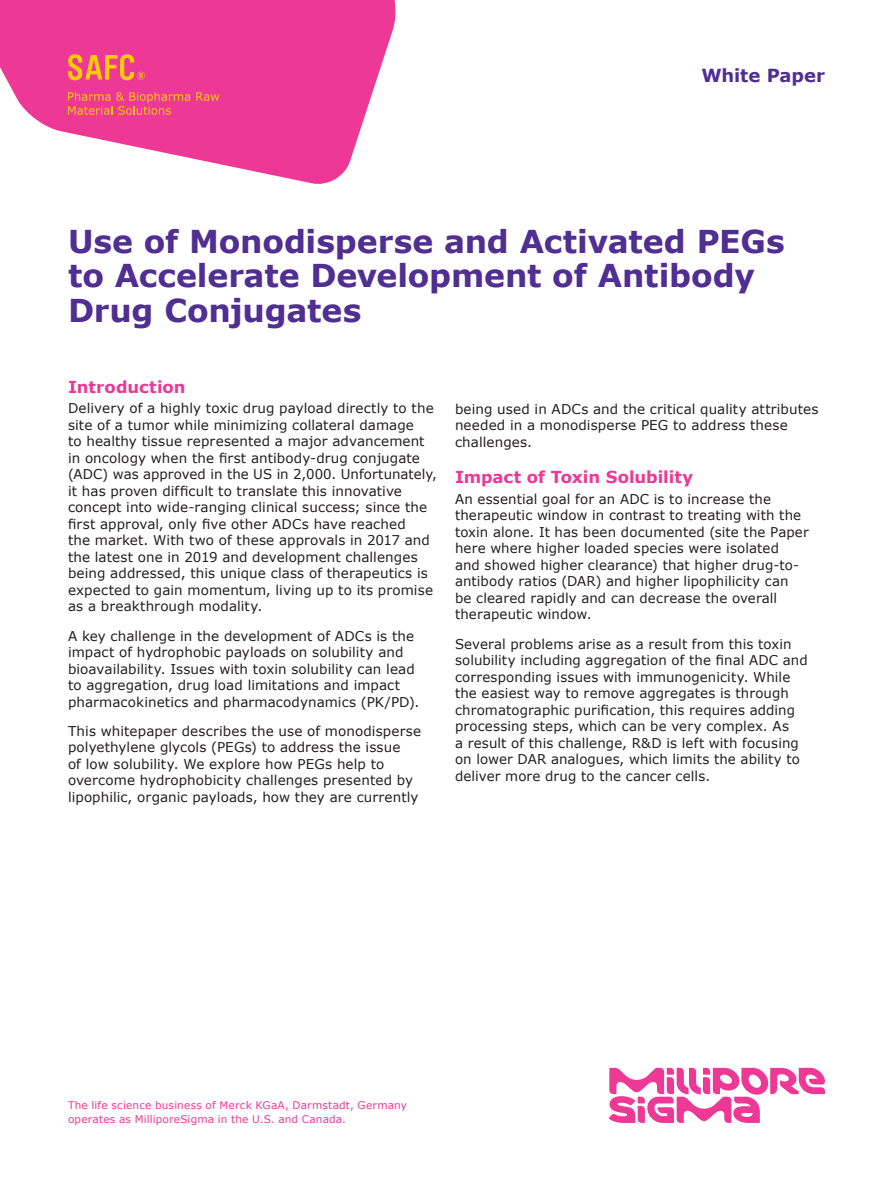
<style>
.page{position:relative;width:893px;height:1191px;background:#fff}
.page>*{position:absolute;margin:0;border:0;box-sizing:border-box;transform-origin:0 0}
.t1{font:700 31.5px/34.5px "Verdana";letter-spacing:-.005em;color:#502e92}
.t2{font:700 18px "Verdana";letter-spacing:-.005em;color:#502e92}
.t3{font:700 16.5px "Verdana";color:#ed3896}
.t4{font:13.5px/16.5px "Verdana";letter-spacing:.005em;color:#231f20}
.t5{font:10.5px/13.5px "Verdana";letter-spacing:.02em;color:#ed3896}
</style>
<div class="page">
<svg style="left:609px;top:1067px;width:216px;height:56px"></svg>
<svg style="left:0;top:0;width:396px;height:184px;fill:#ed3896"></svg>
<svg style="left:68px;top:54px;width:77px;height:26px;background:#f3725d"></svg>
<svg style="left:196px;top:92px;width:23px;height:9px"></svg>
<svg style="left:68px;top:92px;width:122px;height:23px;background:#f05678"></svg>
<h2 class="t2" style="left:701px;top:64px;width:125px">White Paper</h2>
<h1 class="t1" style="left:68px;top:224px;width:718px">Use of Monodisperse and Activated PEGs to Accelerate Development of Antibody<br>Drug Conjugates</h1>
<p class="t3" style="left:68px;top:376px;width:119px">Introduction</p>
<p class="t4" style="left:68px;top:400px;width:371px">Delivery of a highly toxic drug payload directly to the site of a tumor while minimizing collateral damage<br>to healthy tissue represented a major advancement in oncology when the first antibody-drug conjugate (ADC) was approved in the US in 2,000. Unfortunately, it has proven difficult to translate this innovative concept into wide-ranging clinical success; since the first approval, only five other ADCs have reached<br>the market. With two of these approvals in 2017 and the latest one in 2019 and development challenges being addressed, this unique class of therapeutics is expected to gain momentum, living up to its promise as a breakthrough modality.</p>
<p class="t4" style="left:68px;top:627px;width:353px">A key challenge in the development of ADCs is the impact of hydrophobic payloads on solubility and bioavailability. Issues with toxin solubility can lead to aggregation, drug load limitations and impact pharmacokinetics and pharmacodynamics (PK/PD).</p>
<p class="t4" style="left:68px;top:723px;width:355px">This whitepaper describes the use of monodisperse polyethylene glycols (PEGs) to address the issue<br>of low solubility. We explore how PEGs help to overcome hydrophobicity challenges presented by lipophilic, organic payloads, how they are currently</p>
<p class="t4" style="left:455px;top:400px;width:365px">being used in ADCs and the critical quality attributes needed in a monodisperse PEG to address these challenges.</p>
<p class="t3" style="left:455px;top:466px;width:240px">Impact of Toxin Solubility</p>
<p class="t4" style="left:455px;top:491px;width:355px">An essential goal for an ADC is to increase the therapeutic window in contrast to treating with the toxin alone. It has been documented (site the Paper here where higher loaded species were isolated<br>and showed higher clearance) that higher drug-to&shy;antibody ratios (DAR) and higher lipophilicity can<br>be cleared rapidly and can decrease the overall therapeutic window.</p>
<p class="t4" style="left:455px;top:635px;width:354px">Several problems arise as a result from this toxin solubility including aggregation of the final ADC and corresponding issues with immunogenicity. While the easiest way to remove aggregates is through chromatographic purification, this requires adding processing steps, which can be very complex. As<br>a result of this challenge, R&amp;D is left with focusing on lower DAR analogues, which limits the ability to deliver more drug to the cancer cells.</p>
<p class="t5" style="left:68px;top:1099px;width:340px">The life science business of Merck KGaA, Darmstadt, Germany operates as MilliporeSigma in the U.S. and Canada.</p>
</div>
